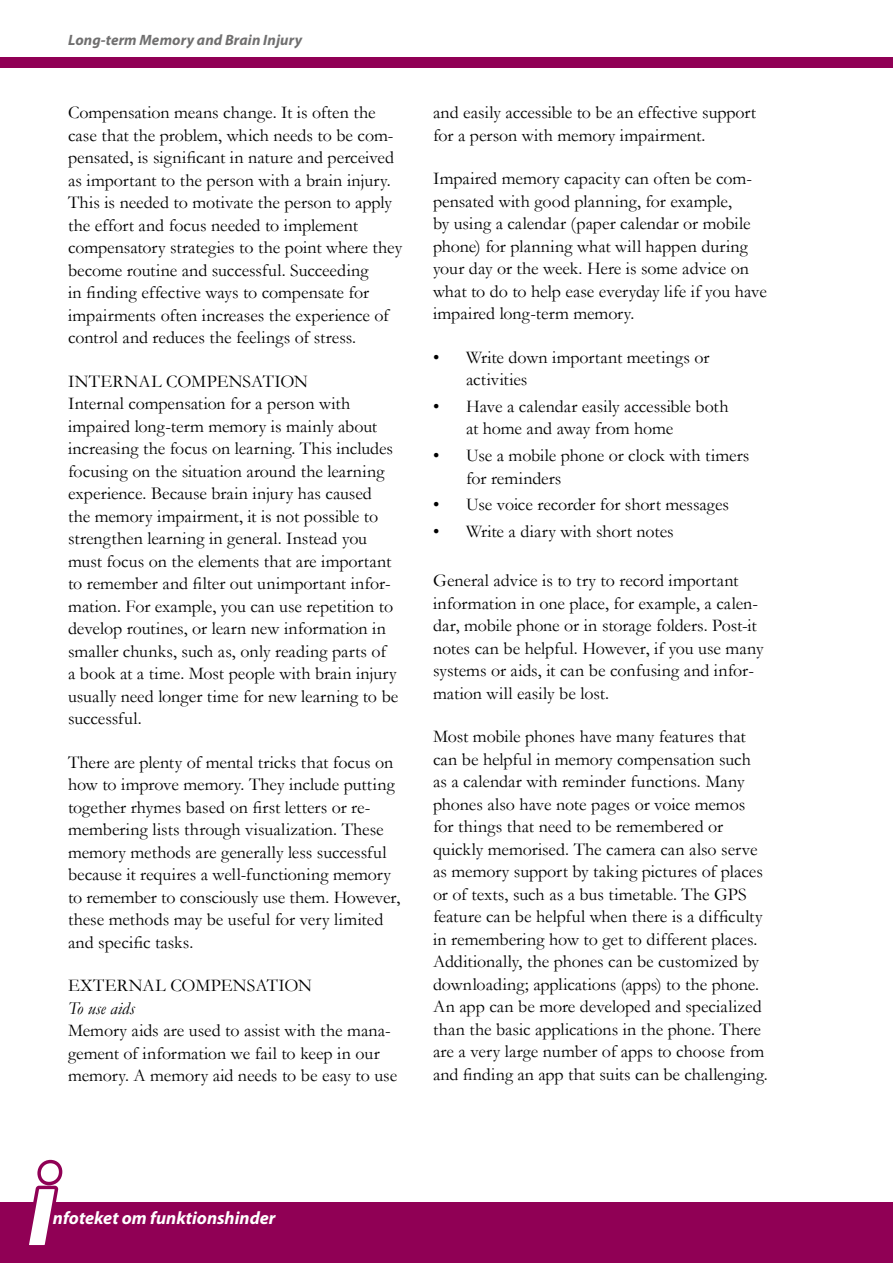
<style>
.page{position:relative;width:893px;height:1263px;background:#fff}
.page>*{position:absolute;margin:0;border:0;box-sizing:border-box;transform-origin:0 0}
.Bröd_12{font:18px/22.5px "Garamond";color:#000}
.H4VERSAL_RUBRIK{font:18px "Garamond";letter-spacing:.005em;color:#000}
.t1{font:italic 700 18px "Myriad Pro";color:#fff}
.h5kURSIV{font:italic 18px "Garamond";letter-spacing:-.005em;color:#000}
.t2{font:italic 700 15px "Myriad Pro";letter-spacing:.01em;color:#706f6f}
</style>
<div class="page">
<div style="left:0;top:1202px;width:893px;height:61px;background:#900055"></div>
<div style="left:0;top:57px;width:893px;height:11px;background:#900055"></div>
<svg style="left:29px;top:1159px;width:34px;height:86px"></svg>
<p class="t2" style="left:68px;top:31px;width:236px">Long-term Memory and Brain Injury</p>
<p class="Bröd_12" style="left:68px;top:101px;width:336px">Compensation means change. It is often the case that the problem, which needs to be com&shy;pensated, is significant in nature and perceived as important to the person with a brain injury.<br>This is needed to motivate the person to apply the effort and focus needed to implement compensatory strategies to the point where they become routine and successful. Succeeding<br>in finding effective ways to compensate for impairments often increases the experience of control and reduces the feelings of stress.</p>
<h4 class="H4VERSAL_RUBRIK" style="left:68px;top:369px;width:241px">INTERNAL COMPENSATION</h4>
<p class="Bröd_12" style="left:68px;top:392px;width:332px">Internal compensation for a person with impaired long-term memory is mainly about increasing the focus on learning. This includes focusing on the situation around the learning experience. Because brain injury has caused the memory impairment, it is not possible to strengthen learning in general. Instead you must focus on the elements that are important to remember and filter out unimportant infor&shy;mation. For example, you can use repetition to develop routines, or learn new information in smaller chunks, such as, only reading parts of<br>a book at a time. Most people with brain injury usually need longer time for new learning to be successful.</p>
<p class="Bröd_12" style="left:68px;top:750px;width:334px">There are plenty of mental tricks that focus on how to improve memory. They include putting together rhymes based on first letters or re&shy;membering lists through visualization. These memory methods are generally less successful because it requires a well-functioning memory to remember to consciously use them. However, these methods may be useful for very limited and specific tasks.</p>
<h4 class="H4VERSAL_RUBRIK" style="left:68px;top:973px;width:246px">EXTERNAL COMPENSATION</h4>
<h5 class="h5kURSIV" style="left:68px;top:996px;width:68px">To use aids</h5>
<p class="Bröd_12" style="left:68px;top:1019px;width:331px">Memory aids are used to assist with the mana&shy;gement of information we fail to keep in our memory. A memory aid needs to be easy to use</p>
<p class="Bröd_12" style="left:433px;top:101px;width:325px">and easily accessible to be an effective support for a person with memory impairment.</p>
<p class="Bröd_12" style="left:433px;top:167px;width:335px">Impaired memory capacity can often be com&shy;pensated with good planning, for example,<br>by using a calendar (paper calendar or mobile phone) for planning what will happen during your day or the week. Here is some advice on what to do to help ease everyday life if you have impaired long-term memory.</p>
<p class="Bröd_12" style="left:466px;top:345px;width:245px;text-indent:-33px">• Write down important meetings or activities</p>
<p class="Bröd_12" style="left:466px;top:394px;width:264px;text-indent:-33px">• Have a calendar easily accessible both at home and away from home</p>
<p class="Bröd_12" style="left:466px;top:444px;width:285px;text-indent:-33px">• Use a mobile phone or clock with timers for reminders</p>
<p class="Bröd_12" style="left:433px;top:493px;width:298px">• Use voice recorder for short messages</p>
<p class="Bröd_12" style="left:433px;top:520px;width:242px">• Write a diary with short notes</p>
<p class="Bröd_12" style="left:433px;top:569px;width:332px">General advice is to try to record important information in one place, for example, a calen&shy;dar, mobile phone or in storage folders. Post-it notes can be helpful. However, if you use many systems or aids, it can be confusing and infor&shy;mation will easily be lost.</p>
<p class="Bröd_12" style="left:433px;top:725px;width:336px">Most mobile phones have many features that can be helpful in memory compensation such as a calendar with reminder functions. Many phones also have note pages or voice memos for things that need to be remembered or quickly memorised. The camera can also serve as memory support by taking pictures of places or of texts, such as a bus timetable. The GPS feature can be helpful when there is a difficulty in remembering how to get to different places.<br>Additionally, the phones can be customized by downloading; applications (apps) to the phone.<br>An app can be more developed and specialized than the basic applications in the phone. There are a very large number of apps to choose from and finding an app that suits can be challenging.</p>
<p class="t1" style="left:43px;top:1208px;width:234px">i nfoteket om funktionshinder</p>
</div>
